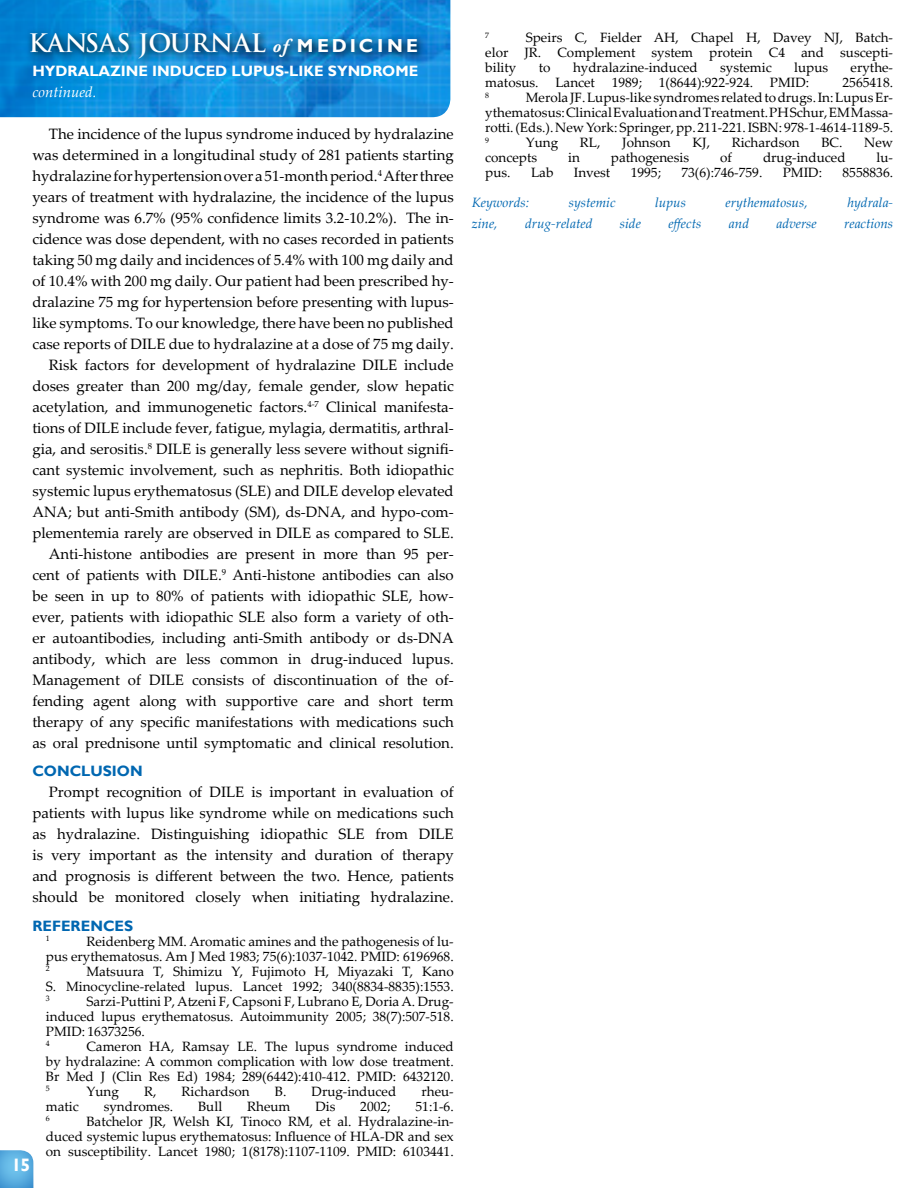
<style>
.page{position:relative;width:918px;height:1188px;background:#fff}
.page>*{position:absolute;margin:0;border:0;box-sizing:border-box;transform-origin:0 0}
.t1{font:700 24.9px "Trajan Pro";color:#fff}
.t2{font:700 18px "Gill Sans";color:#fff}
.t3{font:15px/21px "Palatino Linotype";color:#000;text-align:right}
.t4{font:700 15px "Gill Sans";color:#fff}
.t5{font:700 15px "Gill Sans";color:#0067b1}
.t6{font:italic 15px "Palatino Linotype";color:#fff}
.t7{font:13.5px/15px "Palatino Linotype";color:#000;text-align:justify}
.t8{font:italic 13.5px "Palatino Linotype";color:#0067b1}
.t9{font:7.8px "Palatino Linotype";color:#000}
.s1{font-family:"Adobe Garamond Pro";font-style:italic;font-size:18.75px}
.s2{font-family:"Gill Sans";font-size:18.75px}
</style>
<div class="page">
<img style="left:0;top:0;width:450px;height:117px">
<svg style="left:0;top:1150px;width:34px;height:38px"></svg>
<svg style="left:26px;top:27px;width:402px;height:41px;background:#107abd"></svg>
<h1 class="t1" style="left:28px;top:28px;width:391px">KANSAS JOURNAL <span class="s1">of</span> <span class="s2">M EDIC I N E</span></h1>
<p class="t4" style="left:32px;top:62px;width:387px">HYDRALAZINE INDUCED LUPUS-LIKE SYNDROME</p>
<p class="t6" style="left:32px;top:81px;width:66px">continued.</p>
<p class="t3" style="left:32px;top:123px;width:423px">The incidence of the lupus syndrome induced by hydralazine was determined in a longitudinal study of 281 patients starting hydralazine for hypertension over a 51-month period.<sup>4</sup> After three years of treatment with hydralazine, the incidence of the lupus syndrome was 6.7% (95% confidence limits 3.2-10.2%). The in&shy;cidence was dose dependent, with no cases recorded in patients taking 50 mg daily and incidences of 5.4% with 100 mg daily and of 10.4% with 200 mg daily. Our patient had been prescribed hy&shy;dralazine 75 mg for hypertension before presenting with lupus&shy;like symptoms. To our knowledge, there have been no published case reports of DILE due to hydralazine at a dose of 75 mg daily.<br>Risk factors for development of hydralazine DILE include doses greater than 200 mg/day, female gender, slow hepatic acetylation, and immunogenetic factors.<sup>4-7</sup> Clinical manifesta&shy;tions of DILE include fever, fatigue, mylagia, dermatitis, arthral&shy;gia, and serositis.<sup>8</sup> DILE is generally less severe without signifi&shy;cant systemic involvement, such as nephritis. Both idiopathic systemic lupus erythematosus (SLE) and DILE develop elevated ANA; but anti-Smith antibody (SM), ds-DNA, and hypo-com&shy;plementemia rarely are observed in DILE as compared to SLE.<br>Anti-histone antibodies are present in more than 95 per&shy;cent of patients with DILE.<sup>9</sup> Anti-histone antibodies can also be seen in up to 80% of patients with idiopathic SLE, how&shy;ever, patients with idiopathic SLE also form a variety of oth&shy;er autoantibodies, including anti-Smith antibody or ds-DNA antibody, which are less common in drug-induced lupus.<br>Management of DILE consists of discontinuation of the of&shy;fending agent along with supportive care and short term therapy of any specific manifestations with medications such as oral prednisone until symptomatic and clinical resolution.</p>
<p class="t5" style="left:32px;top:762px;width:112px">CONCLUSION</p>
<p class="t3" style="left:32px;top:781px;width:423px;text-align:justify;text-indent:16px">Prompt recognition of DILE is important in evaluation of patients with lupus like syndrome while on medications such as hydralazine. Distinguishing idiopathic SLE from DILE is very important as the intensity and duration of therapy and prognosis is different between the two. Hence, patients should be monitored closely when initiating hydralazine.</p>
<p class="t5" style="left:32px;top:917px;width:102px">REFERENCES</p>
<p class="t9" style="left:46px;top:933px;width:5px">1</p>
<p class="t7" style="left:46px;top:933px;width:409px;text-align:right">Reidenberg MM. Aromatic amines and the pathogenesis of lu-<br>pus erythematosus. Am J Med 1983; 75(6):1037-1042. PMID: 6196968.</p>
<p class="t9" style="left:46px;top:963px;width:5px">2</p>
<p class="t7" style="left:46px;top:963px;width:409px;text-align:right">Matsuura T, Shimizu Y, Fujimoto H, Miyazaki T, Kano<br>S. Minocycline‐related lupus. Lancet 1992; 340(8834-8835):1553.</p>
<p class="t9" style="left:46px;top:993px;width:5px">3</p>
<p class="t7" style="left:46px;top:993px;width:409px;text-indent:41px">Sarzi-Puttini P, Atzeni F, Capsoni F, Lubrano E, Doria A. Drug&shy;induced lupus erythematosus. Autoimmunity 2005; 38(7):507-518.<br>PMID: 16373256.</p>
<p class="t9" style="left:46px;top:1038px;width:5px">4</p>
<p class="t7" style="left:46px;top:1038px;width:409px;text-indent:41px">Cameron HA, Ramsay LE. The lupus syndrome induced by hydralazine: A common complication with low dose treatment.<br>Br Med J (Clin Res Ed) 1984; 289(6442):410-412. PMID: 6432120.</p>
<p class="t9" style="left:46px;top:1083px;width:5px">5</p>
<p class="t7" style="left:86px;top:1083px;width:34px">Yung</p>
<p class="t7" style="left:144px;top:1083px;width:14px">R,</p>
<p class="t7" style="left:182px;top:1083px;width:70px">Richardson</p>
<p class="t7" style="left:275px;top:1083px;width:123px">B. Drug-induced</p>
<p class="t7" style="left:421px;top:1083px;width:34px">rheu-</p>
<p class="t7" style="left:46px;top:1098px;width:34px">matic</p>
<p class="t7" style="left:104px;top:1098px;width:71px">syndromes.</p>
<p class="t7" style="left:198px;top:1098px;width:26px">Bull</p>
<p class="t7" style="left:247px;top:1098px;width:45px">Rheum</p>
<p class="t7" style="left:315px;top:1098px;width:22px">Dis</p>
<p class="t7" style="left:360px;top:1098px;width:32px">2002;</p>
<p class="t7" style="left:416px;top:1098px;width:40px">51:1-6.</p>
<p class="t9" style="left:46px;top:1113px;width:5px">6</p>
<p class="t7" style="left:46px;top:1113px;width:409px;text-indent:41px">Batchelor JR, Welsh KI, Tinoco RM, et al. Hydralazine-in&shy;duced systemic lupus erythematosus: Influence of HLA-DR and sex on susceptibility. Lancet 1980; 1(8178):1107-1109. PMID: 6103441.</p>
<p class="t2" style="left:11px;top:1154px;width:20px">15</p>
<p class="t7" style="left:485px;top:30px;width:409px;text-indent:41px">Speirs C, Fielder AH, Chapel H, Davey NJ, Batch&shy;elor JR. Complement system protein C4 and suscepti&shy;bility</p>
<p class="t9" style="left:485px;top:30px;width:5px">7</p>
<p class="t7" style="left:539px;top:60px;width:13px">to</p>
<p class="t7" style="left:573px;top:60px;width:126px">hydralazine-induced</p>
<p class="t7" style="left:720px;top:60px;width:53px">systemic</p>
<p class="t7" style="left:794px;top:60px;width:36px">lupus</p>
<p class="t7" style="left:851px;top:60px;width:44px">erythe-</p>
<p class="t7" style="left:485px;top:75px;width:325px">matosus. Lancet 1989; 1(8644):922-924. PMID:</p>
<p class="t7" style="left:843px;top:75px;width:52px">2565418.</p>
<p class="t9" style="left:485px;top:90px;width:5px">8</p>
<p class="t7" style="left:485px;top:90px;width:409px;text-indent:41px">Merola JF. Lupus-like syndromes related to drugs. In: Lupus Er&shy;ythematosus: Clinical Evaluation and Treatment. PH Schur, EM Massa&shy;rotti. (Eds.). New York: Springer, pp. 211-221. ISBN: 978-1-4614-1189-5.</p>
<p class="t9" style="left:485px;top:135px;width:5px">9</p>
<p class="t7" style="left:526px;top:135px;width:34px">Yung</p>
<p class="t7" style="left:580px;top:135px;width:22px">RL,</p>
<p class="t7" style="left:622px;top:135px;width:50px">Johnson</p>
<p class="t7" style="left:692px;top:135px;width:19px">KJ,</p>
<p class="t7" style="left:732px;top:135px;width:70px">Richardson</p>
<p class="t7" style="left:821px;top:135px;width:73px">BC. New</p>
<p class="t7" style="left:485px;top:150px;width:53px">concepts</p>
<p class="t7" style="left:568px;top:150px;width:13px">in</p>
<p class="t7" style="left:611px;top:150px;width:80px">pathogenesis</p>
<p class="t7" style="left:720px;top:150px;width:13px">of</p>
<p class="t7" style="left:763px;top:150px;width:84px">drug-induced</p>
<p class="t7" style="left:877px;top:150px;width:18px">lu-</p>
<p class="t7" style="left:485px;top:165px;width:27px">pus.</p>
<p class="t7" style="left:531px;top:165px;width:24px">Lab</p>
<p class="t7" style="left:574px;top:165px;width:38px">Invest</p>
<p class="t7" style="left:631px;top:165px;width:32px">1995;</p>
<p class="t7" style="left:681px;top:165px;width:82px">73(6):746-759.</p>
<p class="t7" style="left:783px;top:165px;width:41px">PMID:</p>
<p class="t7" style="left:843px;top:165px;width:52px">8558836.</p>
<p class="t8" style="left:472px;top:193px;width:59px">Keywords:</p>
<p class="t8" style="left:569px;top:193px;width:48px">systemic</p>
<p class="t8" style="left:655px;top:193px;width:32px">lupus</p>
<p class="t8" style="left:726px;top:193px;width:84px">erythematosus,</p>
<p class="t8" style="left:847px;top:193px;width:47px">hydrala-</p>
<p class="t8" style="left:472px;top:214px;width:27px">zine,</p>
<p class="t8" style="left:525px;top:214px;width:69px">drug-related</p>
<p class="t8" style="left:620px;top:214px;width:23px">side</p>
<p class="t8" style="left:668px;top:214px;width:35px">effects</p>
<p class="t8" style="left:729px;top:214px;width:22px">and</p>
<p class="t8" style="left:776px;top:214px;width:42px">adverse</p>
<p class="t8" style="left:844px;top:214px;width:50px">reactions</p>
</div>
